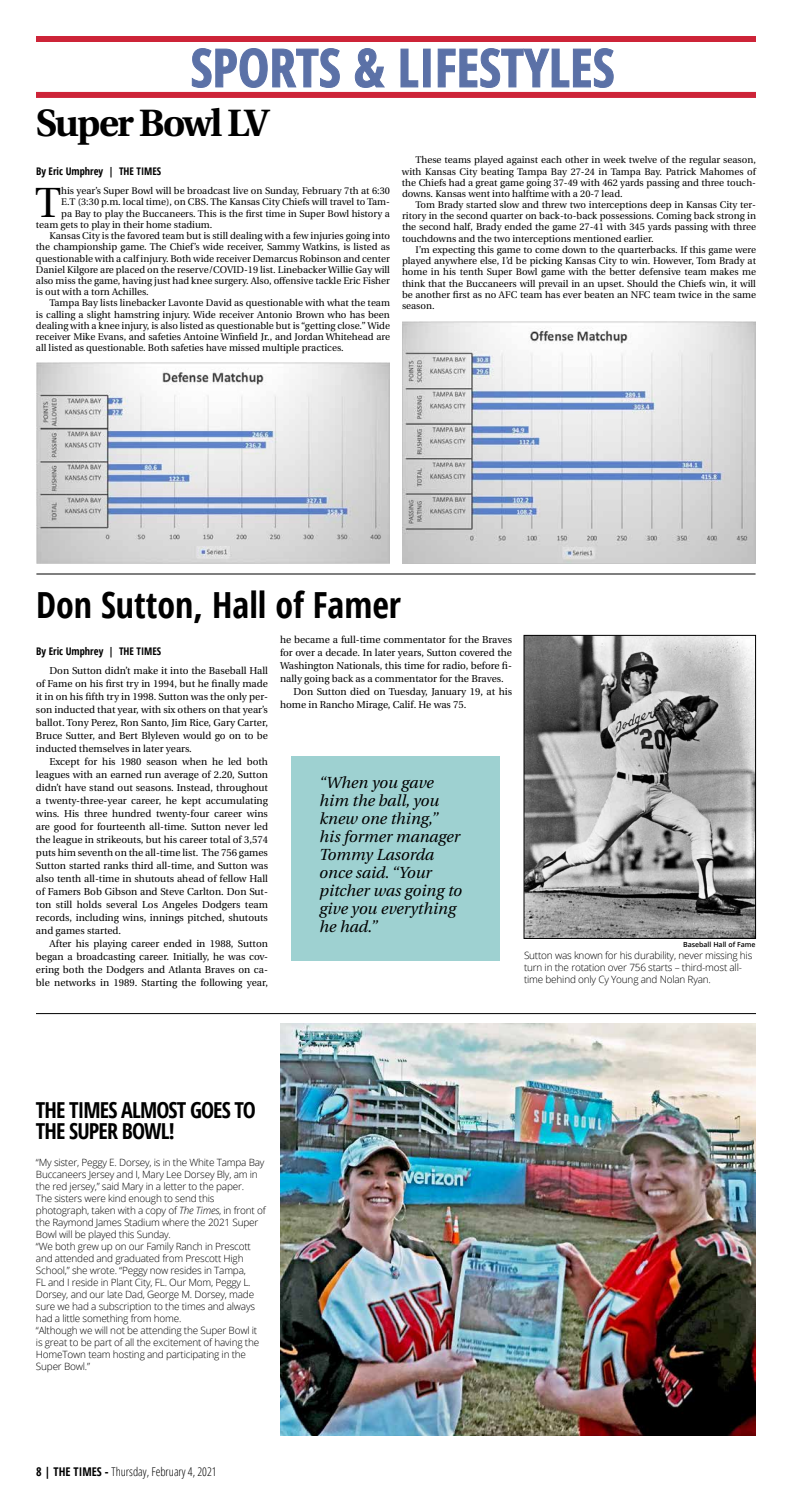
<style>
.page{position:relative;width:792px;height:1512px;background:#fff}
.page>*{position:absolute;margin:0;border:0;box-sizing:border-box;transform-origin:0 0}
.t1{font:700 condensed 53px "Open Sans";color:#5b71a7}
.t2{font:42.1px "Heuristica";color:#000}
.t3{font:700 38px "Heuristica";letter-spacing:-.045em;color:#000}
.t4{font:700 condensed 36px "Open Sans";color:#000}
.t5{font:700 condensed 22px/21px "Open Sans";letter-spacing:-.04em;color:#000}
.t6{font:italic 16px/18px "Heuristica";color:#000}
.t7{font:300 condensed 12px "Open Sans";color:#000}
.t8{font:700 condensed 10.5px "Open Sans";color:#000}
.t9{font:10px/13px "Heuristica";color:#000;text-align:justify}
.t10{font:300 10px/12px "Open Sans";letter-spacing:-.02em;color:#000}
.t11{font:9.7px/11.2px "Heuristica";color:#000;text-align:justify}
.t12{font:600 7px "Open Sans";color:#000}
.s1{font-style:italic}
.s2{font-weight:700}
</style>
<div class="page">
<div style="left:36px;top:36px;width:720px;height:6px;background:#cd2438"></div>
<div style="left:36px;top:92px;width:720px;height:6px;background:#cd2438"></div>
<svg style="left:191px;top:48px;width:149px;height:40px"></svg>
<svg style="left:354px;top:48px;width:31px;height:40px"></svg>
<svg style="left:400px;top:48px;width:19px;height:40px"></svg>
<div style="left:423px;top:49px;width:8px;height:38px;border:1px solid #5b71a7"></div>
<svg style="left:437px;top:48px;width:177px;height:40px"></svg>
<hr style="left:36px;top:574px;width:720px;height:1px;background:#000">
<hr style="left:36px;top:1013px;width:720px;height:1px;background:#000">
<img style="left:280px;top:1023px;width:476px;height:413px">
<img style="left:36px;top:362px;width:354px;height:202px">
<img style="left:402px;top:321px;width:354px;height:243px">
<img style="left:526px;top:637px;width:228px;height:300px">
<div style="left:524px;top:635px;width:232px;height:304px;border:1px solid #000"></div>
<div style="left:292px;top:756px;width:208px;height:204px;background:#9ed1d1"></div>
<h1 class="t1" style="left:191px;top:31px;width:425px">SPORTS &amp; LIFESTYLES</h1>
<h3 class="t3" style="left:36px;top:93px;width:234px">Super Bowl LV</h3>
<p class="t8" style="left:36px;top:164px;width:127px">By Eric Umphrey | THE TIMES</p>
<h2 class="t2" style="left:35px;top:170px;width:28px">T</h2>
<p class="t11" style="left:61px;top:185px;width:330px">his year’s Super Bowl will be broadcast live on Sunday, February 7th at 6:30</p>
<p class="t11" style="left:61px;top:197px;width:330px">E.T (3:30 p.m. local time), on CBS. The Kansas City Chiefs will travel to Tam-</p>
<p class="t11" style="left:61px;top:208px;width:330px">pa Bay to play the Buccaneers. This is the first time in Super Bowl history a</p>
<p class="t11" style="left:36px;top:219px;width:178px">team gets to play in their home stadium.</p>
<p class="t11" style="left:49px;top:230px;width:342px">Kansas City is the favored team but is still dealing with a few injuries going into</p>
<p class="t11" style="left:36px;top:241px;width:355px">the championship game. The Chief’s wide receiver, Sammy Watkins, is listed as</p>
<p class="t11" style="left:36px;top:253px;width:356px">questionable with a calf injury. Both wide receiver Demarcus Robinson and center</p>
<p class="t11" style="left:36px;top:264px;width:356px">Daniel Kilgore are placed on the reserve/COVID-19 list. Linebacker Willie Gay will</p>
<p class="t11" style="left:36px;top:275px;width:355px">also miss the game, having just had knee surgery. Also, offensive tackle Eric Fisher</p>
<p class="t11" style="left:36px;top:286px;width:114px">is out with a torn Achilles.</p>
<p class="t11" style="left:49px;top:298px;width:342px">Tampa Bay lists linebacker Lavonte David as questionable with what the team</p>
<p class="t11" style="left:36px;top:309px;width:355px">is calling a slight hamstring injury. Wide receiver Antonio Brown who has been</p>
<p class="t11" style="left:36px;top:320px;width:356px">dealing with a knee injury, is also listed as questionable but is “getting close.” Wide</p>
<p class="t11" style="left:36px;top:331px;width:356px">receiver Mike Evans, and safeties Antoine Winfield Jr., and Jordan Whitehead are</p>
<p class="t11" style="left:36px;top:342px;width:309px">all listed as questionable. Both safeties have missed multiple practices.</p>
<p class="t11" style="left:402px;top:155px;width:356px;text-indent:14px">These teams played against each other in week twelve of the regular season, with Kansas City beating Tampa Bay 27-24 in Tampa Bay. Patrick Mahomes of the Chiefs had a great game going 37-49 with 462 yards passing and three touch&shy;downs. Kansas went into halftime with a 20-7 lead.</p>
<p class="t11" style="left:402px;top:199px;width:356px;text-indent:14px">Tom Brady started slow and threw two interceptions deep in Kansas City ter&shy;ritory in the second quarter on back-to-back possessions. Coming back strong in the second half, Brady ended the game 27-41 with 345 yards passing with three touchdowns and the two interceptions mentioned earlier.</p>
<p class="t11" style="left:402px;top:244px;width:356px;text-indent:14px">I’m expecting this game to come down to the quarterbacks. If this game were played anywhere else, I’d be picking Kansas City to win. However, Tom Brady at home in his tenth Super Bowl game with the better defensive team makes me think that the Buccaneers will prevail in an upset. Should the Chiefs win, it will be another first as no AFC team has ever beaten an NFC team twice in the same season.</p>
<h3 class="t4" style="left:36px;top:580px;width:367px">Don Sutton, Hall of Famer</h3>
<p class="t8" style="left:36px;top:643px;width:127px">By Eric Umphrey | THE TIMES</p>
<p class="t9" style="left:280px;top:633px;width:234px">he became a full-time commentator for the Braves</p>
<p class="t9" style="left:280px;top:646px;width:234px">for over a decade. In later years, Sutton covered the</p>
<p class="t9" style="left:280px;top:659px;width:233px">Washington Nationals, this time for radio, before fi-</p>
<p class="t9" style="left:280px;top:672px;width:225px">nally going back as a commentator for the Braves.</p>
<p class="t9" style="left:294px;top:685px;width:220px">Don Sutton died on Tuesday, January 19, at his</p>
<p class="t9" style="left:280px;top:698px;width:188px">home in Rancho Mirage, Calif. He was 75.</p>
<p class="t9" style="left:36px;top:664px;width:234px;text-indent:14px">Don Sutton didn’t make it into the Baseball Hall of Fame on his first try in 1994, but he finally made it in on his fifth try in 1998. Sutton was the only per&shy;son inducted that year, with six others on that year’s ballot. Tony Perez, Ron Santo, Jim Rice, Gary Carter, Bruce Sutter, and Bert Blyleven would go on to be inducted themselves in later years.</p>
<p class="t9" style="left:36px;top:755px;width:234px;text-indent:14px">Except for his 1980 season when he led both leagues with an earned run average of 2.20, Sutton didn’t have stand out seasons. Instead, throughout a twenty-three-year career, he kept accumulating wins. His three hundred twenty-four career wins are good for fourteenth all-time. Sutton never led the league in strikeouts, but his career total of 3,574 puts him seventh on the all-time list. The 756 games Sutton started ranks third all-time, and Sutton was also tenth all-time in shutouts ahead of fellow Hall of Famers Bob Gibson and Steve Carlton. Don Sut&shy;ton still holds several Los Angeles Dodgers team records, including wins, innings pitched, shutouts and games started.</p>
<p class="t9" style="left:36px;top:937px;width:234px;text-indent:14px">After his playing career ended in 1988, Sutton began a broadcasting career. Initially, he was cov&shy;ering both the Dodgers and Atlanta Braves on ca&shy;ble networks in 1989. Starting the following year,</p>
<h3 class="t6" style="left:319px;top:773px;width:144px">“When you gave him the ball, you knew one thing,” his former manager<br>Tommy Lasorda once said. “Your pitcher was going to give you everything he had.”</h3>
<p class="t12" style="left:683px;top:940px;width:74px">Baseball Hall of Fame</p>
<p class="t10" style="left:524px;top:949px;width:230px">Sutton was known for his durability, never missing his turn in the rotation over 756 starts – third-most all&shy;time behind only Cy Young and Nolan Ryan.</p>
<h3 class="t5" style="left:36px;top:1099px;width:221px">THE TIMES ALMOST GOES TO<br>THE SUPER BOWL!</h3>
<p class="t10" style="left:36px;top:1156px;width:231px">“My sister, Peggy E. Dorsey, is in the White Tampa Bay Buccaneers Jersey and I, Mary Lee Dorsey Bly, am in the red jersey,” said Mary in a letter to the paper.<br>The sisters were kind enough to send this photograph, taken with a copy of <span class="s1">The Times</span>, in front of the Raymond James Stadium where the 2021 Super Bowl will be played this Sunday.<br>“We both grew up on our Family Ranch in Prescott and attended and graduated from Prescott High School,” she wrote. “Peggy now resides in Tampa,<br>FL and I reside in Plant City, FL. Our Mom, Peggy L.<br>Dorsey, and our late Dad, George M. Dorsey, made sure we had a subscription to the times and always had a little something from home.<br>“Although we will not be attending the Super Bowl it is great to be part of all the excitement of having the HomeTown team hosting and participating in the Super Bowl.”</p>
<p class="t7" style="left:36px;top:1464px;width:182px"><span class="s2">8 | THE TIMES -</span> Thursday, February 4, 2021</p>
</div>
